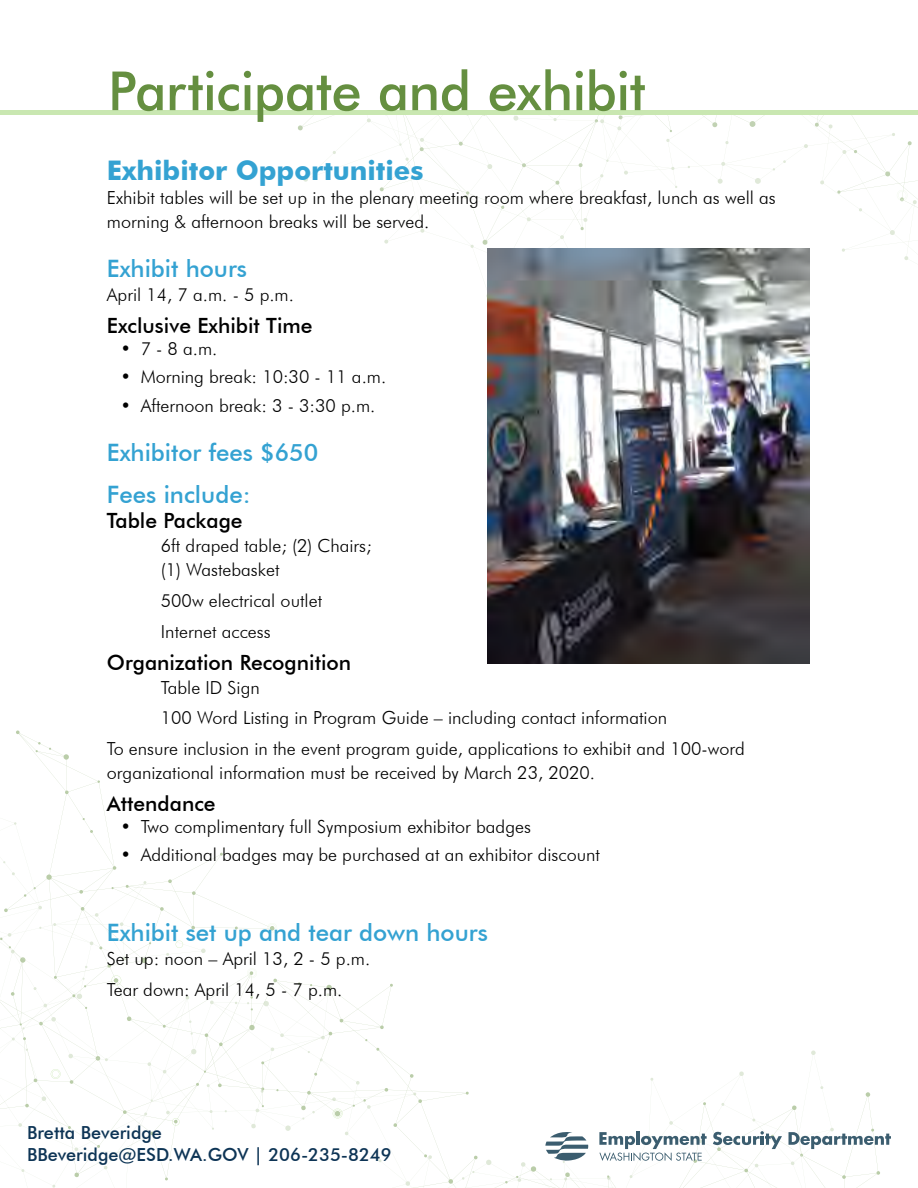
<style>
.page{position:relative;width:918px;height:1188px;background:#fff}
.page>*{position:absolute;margin:0;border:0;box-sizing:border-box;transform-origin:0 0}
.t1{font:500 54px "Futura BT";letter-spacing:-.015em;color:#658f40}
.t2{font:700 27px "Futura BT";color:#34a2d2}
.t3{font:500 24px/42.3px "Futura BT";color:#34a2d2}
.t4{font:500 21px "Futura BT";color:#000}
.t5{font:300 18px/24px "Futura BT";color:#000}
.t6{font:500 18px/21.6px "Futura BT";color:#0d3455}
</style>
<div class="page">
<svg style="left:367px;top:115px;width:547px;height:105px"></svg>
<svg style="left:0;top:884px;width:803px;height:304px"></svg>
<svg style="left:897px;top:190px;width:11px;height:11px"></svg>
<svg style="left:267px;top:923px;width:10px;height:10px"></svg>
<svg style="left:247px;top:968px;width:10px;height:10px"></svg>
<svg style="left:176px;top:941px;width:7px;height:7px"></svg>
<svg style="left:111px;top:975px;width:10px;height:10px"></svg>
<svg style="left:51px;top:1069px;width:10px;height:10px"></svg>
<svg style="left:172px;top:1118px;width:8px;height:8px"></svg>
<svg style="left:333px;top:1109px;width:10px;height:9px"></svg>
<svg style="left:713px;top:1131px;width:69px;height:18px"></svg>
<hr style="left:637px;top:1131px;width:3px;height:14px;background:#3b5d6f">
<svg style="left:789px;top:1132px;width:102px;height:17px"></svg>
<svg style="left:599px;top:1132px;width:108px;height:29px"></svg>
<svg style="left:545px;top:1131px;width:43px;height:30px"></svg>
<div style="left:0;top:110px;width:918px;height:5px;background:#c9e7b1"></div>
<img style="left:487px;top:248px;width:323px;height:415px">
<h1 class="t1" style="left:108px;top:58px;width:539px">Participate and exhibit</h1>
<h2 class="t2" style="left:107px;top:154px;width:318px">Exhibitor Opportunities</h2>
<p class="t5" style="left:107px;top:186px;width:670px">Exhibit tables will be set up in the plenary meeting room where breakfast, lunch as well as morning &amp; afternoon breaks will be served.</p>
<h3 class="t3" style="left:107px;top:248px;width:142px">Exhibit hours</h3>
<p class="t5" style="left:107px;top:283px;width:189px">April 14, 7 a.m. - 5 p.m.</p>
<p class="t4" style="left:107px;top:313px;width:207px">Exclusive Exhibit Time</p>
<p class="t5" style="left:120px;top:336px;width:99px">• 7 - 8 a.m.</p>
<p class="t5" style="left:120px;top:365px;width:267px">• Morning break: 10:30 - 11 a.m.</p>
<p class="t5" style="left:120px;top:393px;width:257px">• Afternoon break: 3 - 3:30 p.m.</p>
<h3 class="t3" style="left:107px;top:431px;width:213px">Exhibitor fees $650<br>Fees include:</h3>
<p class="t4" style="left:107px;top:508px;width:137px">Table Package</p>
<p class="t5" style="left:161px;top:534px;width:212px">6ft draped table; (2) Chairs; (1) Wastebasket</p>
<p class="t5" style="left:161px;top:585px;width:163px;line-height:30.8px">500w electrical outlet<br>Internet access</p>
<p class="t4" style="left:107px;top:649px;width:246px">Organization Recognition</p>
<p class="t5" style="left:161px;top:675px;width:100px">Table ID Sign</p>
<p class="t5" style="left:161px;top:706px;width:508px">100 Word Listing in Program Guide – including contact information</p>
<p class="t5" style="left:107px;top:737px;width:639px">To ensure inclusion in the event program guide, applications to exhibit and 100-word</p>
<p class="t5" style="left:107px;top:761px;width:490px">organizational information must be received by March 23, 2020.</p>
<p class="t4" style="left:107px;top:791px;width:110px">Attendance</p>
<p class="t5" style="left:120px;top:814px;width:412px">• Two complimentary full Symposium exhibitor badges</p>
<p class="t5" style="left:120px;top:843px;width:481px">• Additional badges may be purchased at an exhibitor discount</p>
<h3 class="t3" style="left:107px;top:911px;width:383px">Exhibit set up and tear down hours</h3>
<p class="t5" style="left:107px;top:943px;width:265px;line-height:30.8px">Set up: noon – April 13, 2 - 5 p.m.<br>Tear down: April 14, 5 - 7 p.m.</p>
<p class="t6" style="left:27px;top:1122px;width:366px">Bretta Beveridge<br>BBeveridge@ESD.WA.GOV | 206-235-8249</p>
</div>
